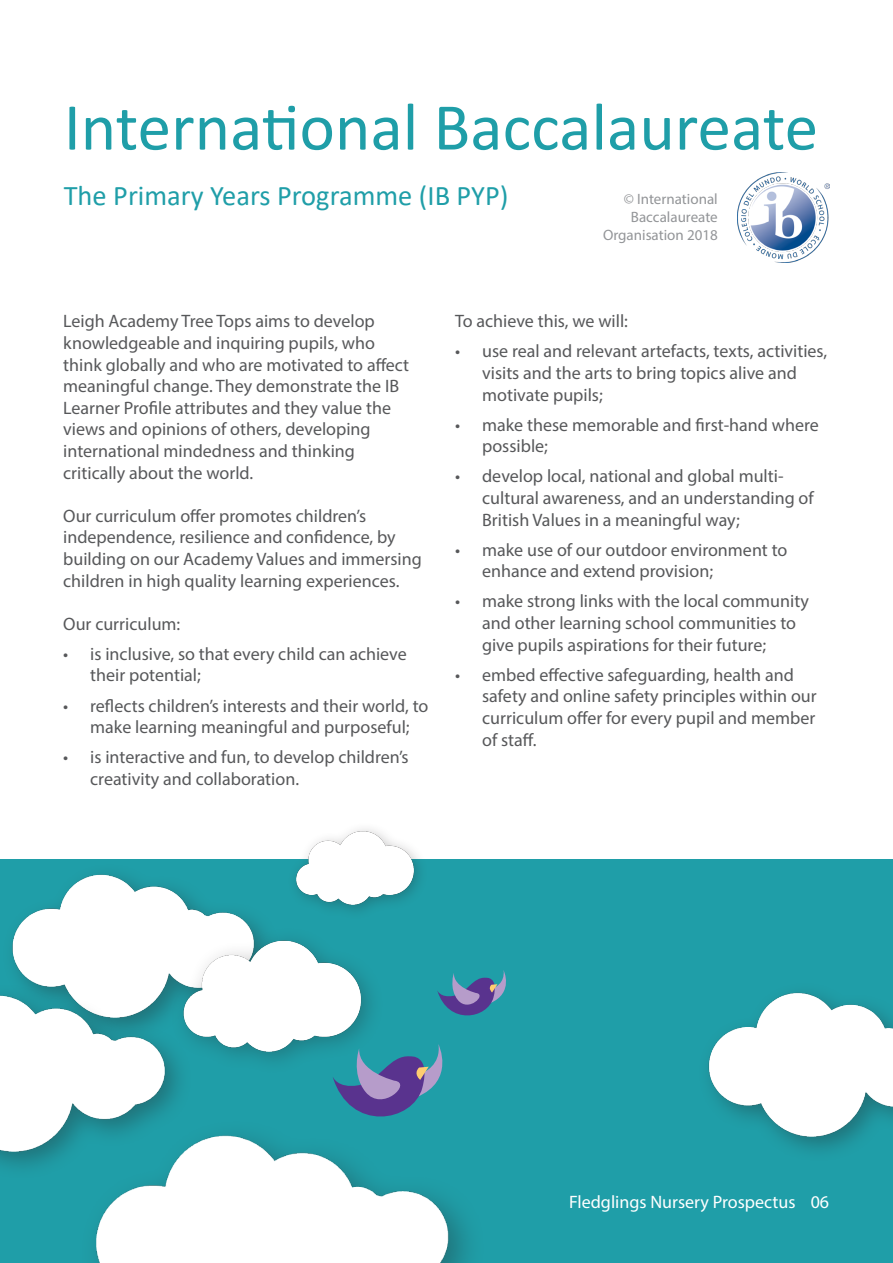
<style>
.page{position:relative;width:893px;height:1263px;background:#fff}
.page>*{position:absolute;margin:0;border:0;box-sizing:border-box;transform-origin:0 0}
.Header__Green{font:67.5px "Calibri";color:#1f9ea8}
.Sub_Header__Green{font:28.5px "Calibri";color:#1f9ea8}
.Paragraph__Black_80{font:18px/21.6px "Myriad Pro";color:#57585a}
.t1{font:18px "Myriad Pro";color:#fff}
.t2{font:15px/18px "Myriad Pro";color:#939598;text-align:right}
</style>
<div class="page">
<div style="left:0;top:859px;width:893px;height:404px;background:#1f9ea8"></div>
<img style="left:12px;top:874px;width:246px;height:89px">
<img style="left:737px;top:172px;width:92px;height:90px">
<div style="left:169px;top:926px;width:216px;height:149px;background:#231f20;opacity:.29"></div>
<img style="left:165px;top:931px;width:207px;height:121px">
<div style="left:0;top:983px;width:194px;height:197px;background:#231f20;opacity:.35"></div>
<img style="left:0;top:963px;width:202px;height:188px">
<div style="left:286px;top:821px;width:143px;height:99px;background:#231f20;opacity:.29"></div>
<img style="left:286px;top:825px;width:134px;height:80px">
<img style="left:70px;top:1092px;width:398px;height:171px">
<svg style="left:333px;top:1044px;width:123px;height:90px"></svg>
<svg style="left:288px;top:1001px;width:3px;height:7px"></svg>
<svg style="left:437px;top:970px;width:69px;height:46px"></svg>
<div style="left:698px;top:981px;width:195px;height:182px;background:#231f20;opacity:.35"></div>
<img style="left:698px;top:981px;width:195px;height:155px">
<h1 class="Header__Green" style="left:64px;top:80px;width:756px">International Baccalaureate</h1>
<h2 class="Sub_Header__Green" style="left:64px;top:176px;width:446px">The Primary Years Programme (IB PYP)</h2>
<p class="t2" style="left:603px;top:189px;width:116px">© International<br>Baccalaureate<br>Organisation 2018</p>
<p class="Paragraph__Black_80" style="left:63px;top:310px;width:347px">Leigh Academy Tree Tops aims to develop knowledgeable and inquiring pupils, who think globally and who are motivated to affect meaningful change. They demonstrate the IB Learner Profile attributes and they value the</p>
<p class="Paragraph__Black_80" style="left:63px;top:418px;width:309px">views and opinions of others, developing international mindedness and thinking</p>
<p class="Paragraph__Black_80" style="left:63px;top:461px;width:192px">critically about the world.</p>
<p class="Paragraph__Black_80" style="left:63px;top:505px;width:360px">Our curriculum offer promotes children’s independence, resilience and confidence, by building on our Academy Values and immersing children in high quality learning experiences.</p>
<p class="Paragraph__Black_80" style="left:63px;top:613px;width:119px">Our curriculum:</p>
<p class="Paragraph__Black_80" style="left:90px;top:643px;width:318px;text-indent:-27px">• is inclusive, so that every child can achieve their potential;</p>
<p class="Paragraph__Black_80" style="left:63px;top:694px;width:367px;text-align:center">• reflects children’s interests and their world, to make learning meaningful and purposeful;</p>
<p class="Paragraph__Black_80" style="left:90px;top:746px;width:320px;text-indent:-27px">• is interactive and fun, to develop children’s creativity and collaboration.</p>
<p class="Paragraph__Black_80" style="left:455px;top:310px;width:174px">To achieve this, we will:</p>
<p class="Paragraph__Black_80" style="left:482px;top:340px;width:347px;text-indent:-27px">• use real and relevant artefacts, texts, activities, visits and the arts to bring topics alive and motivate pupils;</p>
<p class="Paragraph__Black_80" style="left:482px;top:414px;width:338px;text-indent:-27px">• make these memorable and first-hand where possible;</p>
<p class="Paragraph__Black_80" style="left:482px;top:465px;width:333px;text-indent:-27px">• develop local, national and global multi&shy;cultural awareness, and an understanding of<br>British Values in a meaningful way;</p>
<p class="Paragraph__Black_80" style="left:482px;top:539px;width:307px;text-indent:-27px">• make use of our outdoor environment to enhance and extend provision;</p>
<p class="Paragraph__Black_80" style="left:482px;top:590px;width:328px;text-indent:-27px">• make strong links with the local community and other learning school communities to give pupils aspirations for their future;</p>
<p class="Paragraph__Black_80" style="left:482px;top:664px;width:336px;text-indent:-27px">• embed effective safeguarding, health and safety and online safety principles within our curriculum offer for every pupil and member of staff.</p>
<p class="t1" style="left:569px;top:1190px;width:262px">Fledglings Nursery Prospectus 06</p>
</div>
